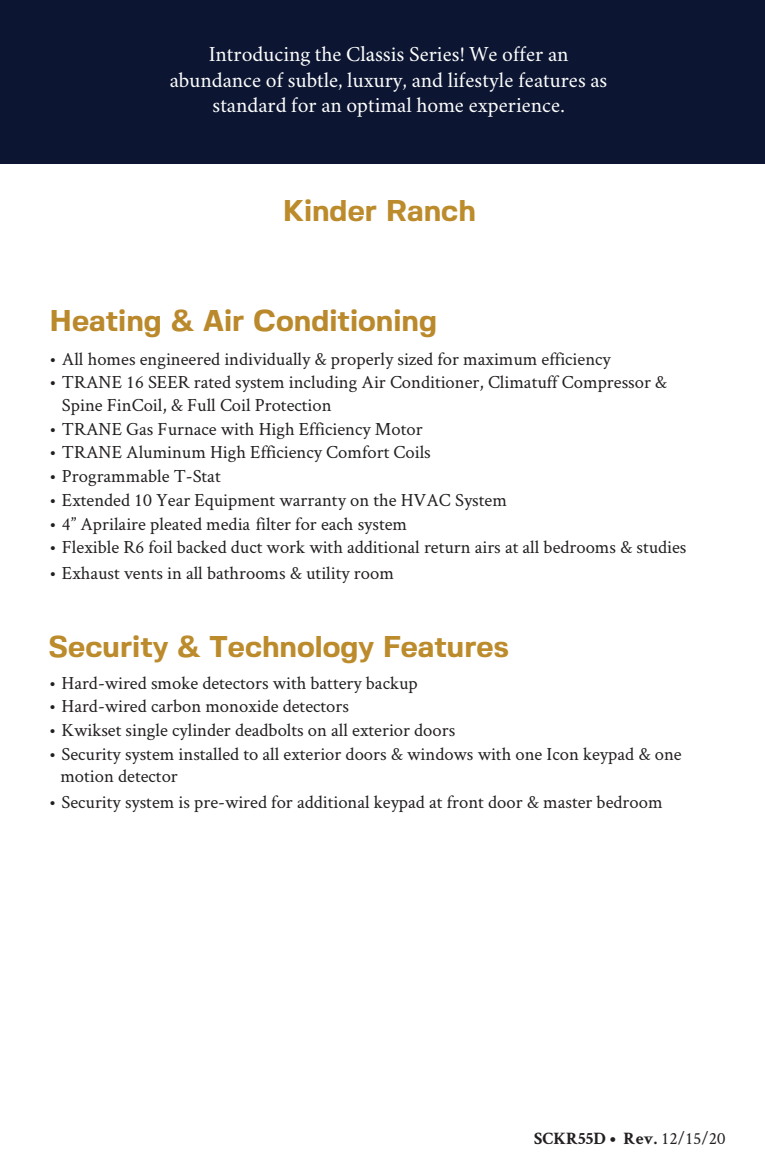
<style>
.page{position:relative;width:765px;height:1170px;background:#fff}
.page>*{position:absolute;margin:0;border:0;box-sizing:border-box;transform-origin:0 0}
.t1{font:700 30px "Fivo Sans";color:#bc8b2c}
.t2{font:700 30px "Fivo Sans";color:#ba892c}
.t3{font:21.25px/25.5px "Crimson";color:#fff;text-align:center}
.t4{font:18.5px/22.2px "Crimson Text";color:#231f20}
.t5{font:700 17.5px "Crimson Text";color:#231f20}
.s1{font-family:"Minion Pro"}
.s2{font-family:"Crimson"}
.s3{font-weight:400}
</style>
<div class="page">
<div style="left:0;top:0;width:765px;height:164px;background:#0c1632"></div>
<p class="t3" style="left:170px;top:40px;width:439px">Introducing the <span class="s1">Classis</span> Series! We offer an abundance of subtle, luxury, and lifestyle features as standard for an optimal home experience.</p>
<p class="t1" style="left:283px;top:192px;width:195px">Kinder Ranch</p>
<p class="t2" style="left:49px;top:302px;width:389px">Heating &amp; Air Conditioning</p>
<p class="t4" style="left:49px;top:347px;width:563px"><span class="s2">•</span> All homes engineered individually &amp; properly sized for maximum efficiency</p>
<p class="t4" style="left:62px;top:371px;width:607px;text-indent:-12px"><span class="s2">•</span> TRANE 16 SEER rated system including Air Conditioner, Climatuff Compressor &amp;<br>Spine FinCoil, &amp; Full Coil Protection</p>
<p class="t4" style="left:49px;top:417px;width:375px"><span class="s2">•</span> TRANE Gas Furnace with High Efficiency Motor</p>
<p class="t4" style="left:49px;top:441px;width:383px"><span class="s2">•</span> TRANE Aluminum High Efficiency Comfort Coils</p>
<p class="t4" style="left:49px;top:464px;width:173px"><span class="s2">•</span> Programmable T-Stat</p>
<p class="t4" style="left:49px;top:488px;width:459px"><span class="s2">•</span> Extended 10 Year Equipment warranty on the HVAC System</p>
<p class="t4" style="left:49px;top:512px;width:359px"><span class="s2">•</span> 4” Aprilaire pleated media filter for each system</p>
<p class="t4" style="left:49px;top:536px;width:638px"><span class="s2">•</span> Flexible R6 foil backed duct work with additional return airs at all bedrooms &amp; studies</p>
<p class="t4" style="left:49px;top:561px;width:346px"><span class="s2">•</span> Exhaust vents in all bathrooms &amp; utility room</p>
<p class="t1" style="left:49px;top:629px;width:462px">Security &amp; Technology Features</p>
<p class="t4" style="left:49px;top:671px;width:370px"><span class="s2">•</span> Hard-wired smoke detectors with battery backup</p>
<p class="t4" style="left:49px;top:695px;width:301px"><span class="s2">•</span> Hard-wired carbon monoxide detectors</p>
<p class="t4" style="left:49px;top:718px;width:408px"><span class="s2">•</span> Kwikset single cylinder deadbolts on all exterior doors</p>
<p class="t4" style="left:60px;top:742px;width:623px;text-indent:-11px"><span class="s2">•</span> Security system installed to all exterior doors &amp; windows with one Icon keypad &amp; one motion detector</p>
<p class="t4" style="left:49px;top:790px;width:615px"><span class="s2">•</span> Security system is pre-wired for additional keypad at front door &amp; master bedroom</p>
<p class="t5" style="left:534px;top:1127px;width:193px">SCKR55D • Rev. <span class="s3">12/15/20</span></p>
</div>
